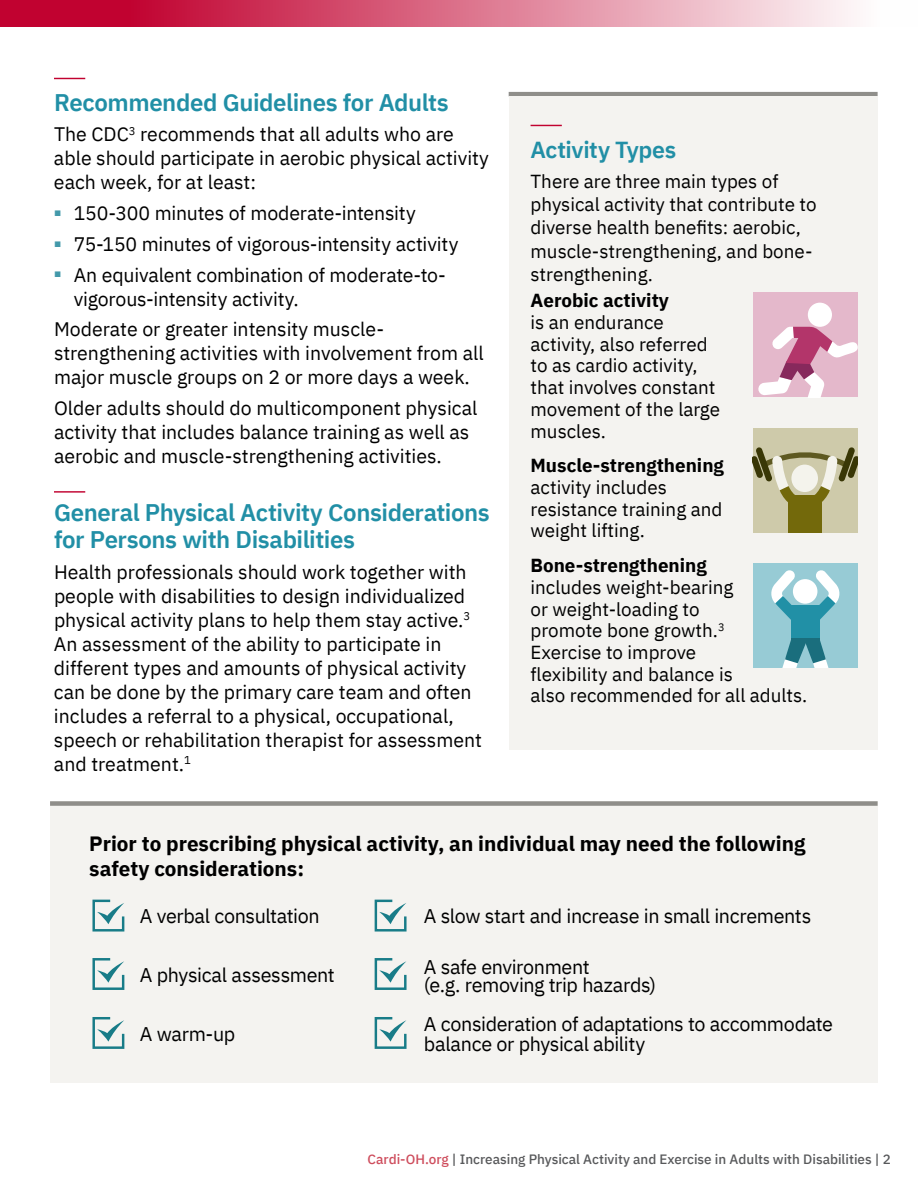
<style>
.page{position:relative;width:918px;height:1188px;background:#fff}
.page>*{position:absolute;margin:0;border:0;box-sizing:border-box;transform-origin:0 0}
.t1{font:600 24px/27px "IBM Plex Sans";letter-spacing:-.015em;color:#218fa6}
.t2{font:600 23.1px "IBM Plex Sans";letter-spacing:-.015em;color:#218fa6}
.t3{font:700 20.7px/24.8px "IBM Plex Sans";color:#000}
.t4{font:19.8px/19.8px "IBM Plex Sans";letter-spacing:-.02em;color:#000}
.t5{font:19.5px/24px "IBM Plex Sans";color:#000}
.t6{font:18.75px/21.8px "IBM Plex Sans";color:#000}
.t7{font:700 18.75px "IBM Plex Sans";color:#000}
.t8{font:500 13.5px "IBM Plex Sans";color:#58595b}
.s1{color:#ce4c5c}
</style>
<div class="page">
<svg style="left:0;top:0;width:854px;height:27px;background:#d96884"></svg>
<hr style="left:509px;top:92px;width:369px;height:4px;background:#8f8e8a">
<div style="left:50px;top:801px;width:828px;height:282px;background:#f4f3f0"></div>
<div style="left:509px;top:96px;width:369px;height:654px;background:#f4f3f0"></div>
<hr style="left:531px;top:125px;width:31px;height:1px;background:#c10230">
<div style="left:753px;top:563px;width:105px;height:105px;background:#97cbd5"></div>
<svg style="left:782px;top:639px;width:47px;height:29px"></svg>
<svg style="left:771px;top:570px;width:69px;height:57px"></svg>
<div style="left:791px;top:605px;width:28px;height:35px;background:#2190a6"></div>
<hr style="left:791px;top:639px;width:28px;height:4px;background:#1a6e7d">
<div style="left:753px;top:293px;width:105px;height:104px;background:#e4b8cb"></div>
<svg style="left:758px;top:327px;width:100px;height:70px"></svg>
<div style="left:808px;top:303px;width:24px;height:24px;background:#fff;border-radius:50%"></div>
<div style="left:753px;top:428px;width:105px;height:105px;background:#cecaaa"></div>
<svg style="left:753px;top:447px;width:105px;height:55px"></svg>
<div style="left:788px;top:495px;width:34px;height:38px;background:#73690b"></div>
<svg style="left:374px;top:1017px;width:33px;height:32px"></svg>
<svg style="left:92px;top:1017px;width:33px;height:32px"></svg>
<svg style="left:374px;top:958px;width:33px;height:32px"></svg>
<svg style="left:92px;top:958px;width:33px;height:32px"></svg>
<svg style="left:374px;top:899px;width:33px;height:33px"></svg>
<svg style="left:92px;top:899px;width:33px;height:33px"></svg>
<hr style="left:54px;top:491px;width:31px;height:2px;background:#c10230">
<hr style="left:54px;top:78px;width:31px;height:1px;background:#c10230">
<div style="left:50px;top:801px;width:828px;height:5px;background:#8f8e8a"></div>
<p class="t1" style="left:54px;top:87px;width:396px">Recommended Guidelines for Adults</p>
<p class="t5" style="left:54px;top:121px;width:436px">The CDC<sup>3</sup> recommends that all adults who are able should participate in aerobic physical activity each week, for at least:</p>
<p class="t5" style="left:54px;top:200px;width:363px"><sup>■</sup> 150-300 minutes of moderate-intensity</p>
<p class="t5" style="left:54px;top:230px;width:406px"><sup>■</sup> 75-150 minutes of vigorous-intensity activity</p>
<p class="t5" style="left:74px;top:261px;width:374px;text-indent:-20px"><sup>■</sup> An equivalent combination of moderate-to&shy;vigorous-intensity activity.</p>
<p class="t5" style="left:54px;top:316px;width:431px">Moderate or greater intensity muscle&shy;strengthening activities with involvement from all major muscle groups on 2 or more days a week.</p>
<p class="t5" style="left:54px;top:395px;width:425px">Older adults should do multicomponent physical activity that includes balance training as well as aerobic and muscle-strengthening activities.</p>
<p class="t1" style="left:54px;top:497px;width:437px">General Physical Activity Considerations for Persons with Disabilities</p>
<p class="t5" style="left:54px;top:558px;width:430px">Health professionals should work together with people with disabilities to design individualized physical activity plans to help them stay active.<sup>3<br></sup>An assessment of the ability to participate in different types and amounts of physical activity can be done by the primary care team and often includes a referral to a physical, occupational, speech or rehabilitation therapist for assessment and treatment.<sup>1</sup></p>
<p class="t2" style="left:531px;top:132px;width:147px">Activity Types</p>
<p class="t6" style="left:531px;top:168px;width:288px;line-height:23.1px">There are three main types of physical activity that contribute to diverse health benefits: aerobic, muscle-strengthening, and bone&shy;strengthening.</p>
<p class="t7" style="left:531px;top:286px;width:140px">Aerobic activity</p>
<p class="t6" style="left:531px;top:310px;width:191px">is an endurance activity, also referred to as cardio activity, that involves constant movement of the large muscles.</p>
<p class="t7" style="left:531px;top:451px;width:195px">Muscle-strengthening</p>
<p class="t6" style="left:531px;top:475px;width:193px">activity includes resistance training and weight lifting.</p>
<p class="t7" style="left:531px;top:551px;width:178px">Bone-strengthening</p>
<p class="t6" style="left:531px;top:575px;width:278px">includes weight-bearing<br>or weight-loading to<br>promote bone growth.<sup>3<br></sup>Exercise to improve<br>flexibility and balance is<br>also recommended for all adults.</p>
<p class="t3" style="left:89px;top:830px;width:718px">Prior to prescribing physical activity, an individual may need the following safety considerations:</p>
<p class="t4" style="left:140px;top:905px;width:181px">A verbal consultation</p>
<p class="t4" style="left:424px;top:905px;width:389px">A slow start and increase in small increments</p>
<p class="t4" style="left:140px;top:963px;width:196px">A physical assessment</p>
<p class="t4" style="left:140px;top:1022px;width:97px">A warm-up</p>
<p class="t4" style="left:424px;top:956px;width:234px;line-height:18.1px">A safe environment<br>(e.g. removing trip hazards)</p>
<p class="t4" style="left:424px;top:1012px;width:410px">A consideration of adaptations to accommodate balance or physical ability</p>
<p class="t8" style="left:368px;top:1149px;width:525px"><span class="s1">Cardi-OH.org</span> | Increasing Physical Activity and Exercise in Adults with Disabilities | 2</p>
</div>
